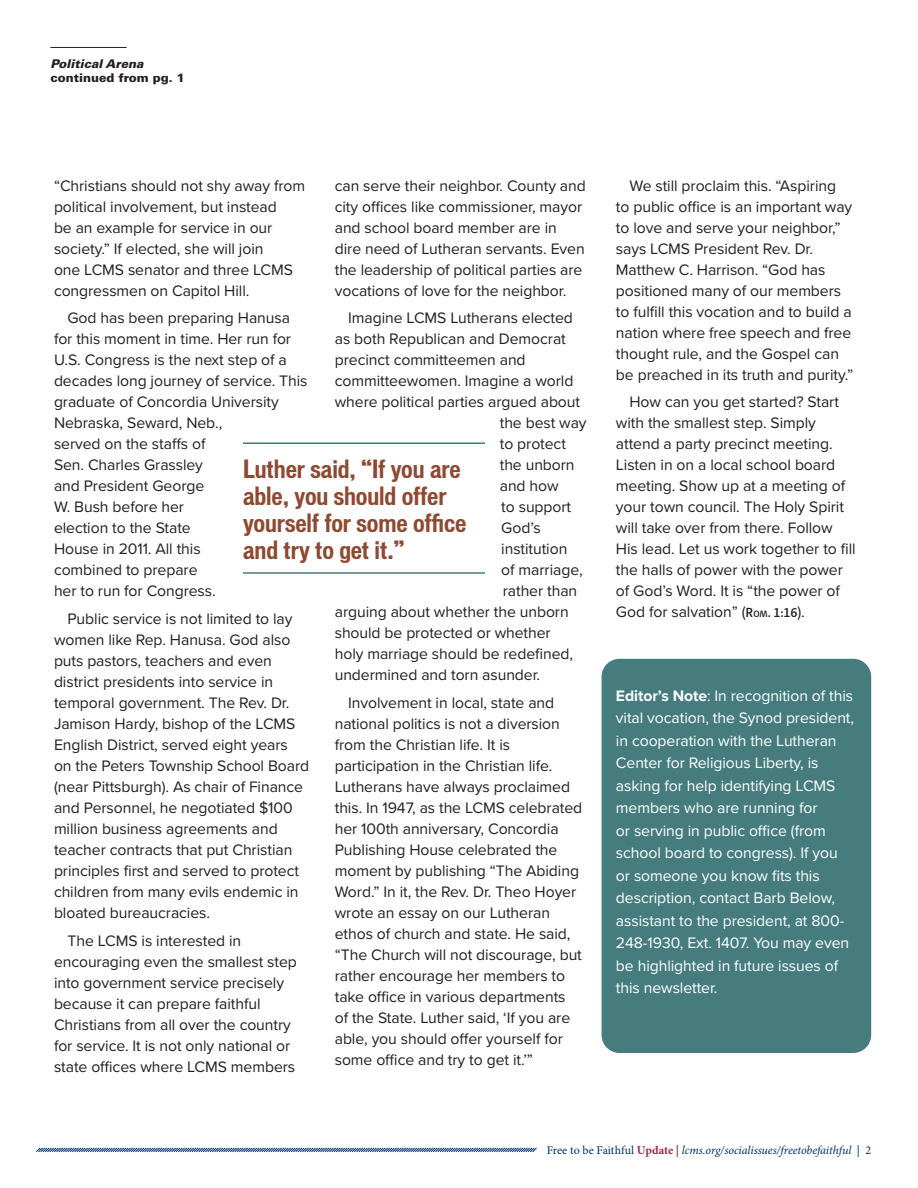
<style>
.page{position:relative;width:918px;height:1188px;background:#fff}
.page>*{position:absolute;margin:0;border:0;box-sizing:border-box;transform-origin:0 0}
.text{font:700 condensed 24px/27px "Vonnes";letter-spacing:-.005em;color:#904831}
.text-2{font:15.75px/21px "Proxima Nova";letter-spacing:-.005em;color:#231f20}
.text-3{font:15.75px/22.5px "Proxima Nova";letter-spacing:-.005em;color:#fff}
.t1{font:italic 12px "Minion Pro";letter-spacing:-.005em;color:#00306d}
.author{font:900 12px/14.4px "Univers LT Std";color:#231f20}
.s1{font-style:italic}
.s2{font-family:"Haptic";font-weight:600;font-size:13.5px}
.s3{font-family:"Haptic";font-weight:600;font-size:9.45px}
.s4{font-weight:700}
.s5{font-style:normal}
.s6{font-weight:700;font-style:normal;color:#a22842}
</style>
<div class="page">
<svg style="left:36px;top:1147px;width:501px;height:5px;background:#839ab7"></svg>
<hr style="left:243px;top:442px;width:242px;height:2px;background:#467c7e">
<hr style="left:243px;top:572px;width:242px;height:2px;background:#467c7e">
<div style="left:602px;top:659px;width:269px;height:394px;background:#467c7e;border-radius:18px"></div>
<hr style="left:50px;top:47px;width:77px;height:1px;background:#231f20">
<p class="author" style="left:50px;top:56px;width:136px"><span class="s1">Political Arena </span>continued from pg. 1</p>
<p class="text-2" style="left:54px;top:174px;width:253px">“Christians should not shy away from political involvement, but instead<br>be an example for service in our society.” If elected, she will join<br>one LCMS senator and three LCMS congressmen on Capitol Hill.</p>
<p class="text-2" style="left:54px;top:307px;width:255px;text-indent:14px">God has been preparing Hanusa for this moment in time. Her run for<br>U.S. Congress is the next step of a decades long journey of service. This graduate of Concordia University<br>Nebraska, Seward, Neb.,<br>served on the staffs of<br>Sen. Charles Grassley<br>and President George<br>W. Bush before her<br>election to the State<br>House in 2011. All this<br>combined to prepare<br>her to run for Congress.</p>
<p class="text-2" style="left:54px;top:608px;width:257px;text-indent:14px">Public service is not limited to lay women like Rep. Hanusa. God also puts pastors, teachers and even district presidents into service in temporal government. The Rev. Dr.<br>Jamison Hardy, bishop of the LCMS English District, served eight years on the Peters Township School Board (near Pittsburgh). As chair of Finance and Personnel, he negotiated $100 million business agreements and teacher contracts that put Christian principles first and served to protect children from many evils endemic in bloated bureaucracies.</p>
<p class="text-2" style="left:54px;top:929px;width:244px;text-indent:14px">The LCMS is interested in encouraging even the smallest step into government service precisely because it can prepare faithful Christians from all over the country for service. It is not only national or state offices where LCMS members</p>
<p class="text-2" style="left:335px;top:174px;width:253px">can serve their neighbor. County and city offices like commissioner, mayor and school board member are in dire need of Lutheran servants. Even the leadership of political parties are vocations of love for the neighbor.</p>
<p class="text-2" style="left:348px;top:307px;width:226px">Imagine LCMS Lutherans elected</p>
<p class="text-2" style="left:335px;top:328px;width:233px">as both Republican and Democrat</p>
<p class="text-2" style="left:335px;top:349px;width:192px">precinct committeemen and</p>
<p class="text-2" style="left:335px;top:370px;width:240px">committeewomen. Imagine a world</p>
<p class="text-2" style="left:335px;top:391px;width:247px">where political parties argued about</p>
<p class="text-2" style="left:500px;top:412px;width:88px">the best way</p>
<p class="text-2" style="left:500px;top:433px;width:68px">to protect</p>
<p class="text-2" style="left:500px;top:454px;width:76px">the unborn</p>
<p class="text-2" style="left:500px;top:475px;width:60px">and how</p>
<p class="text-2" style="left:501px;top:496px;width:71px">to support</p>
<p class="text-2" style="left:501px;top:517px;width:41px">God’s</p>
<p class="text-2" style="left:501px;top:538px;width:68px">institution</p>
<p class="text-2" style="left:501px;top:559px;width:83px">of marriage,</p>
<p class="text-2" style="left:503px;top:580px;width:76px">rather than</p>
<p class="text-2" style="left:335px;top:601px;width:235px">arguing about whether the unborn</p>
<p class="text-2" style="left:335px;top:622px;width:218px">should be protected or whether</p>
<p class="text-2" style="left:335px;top:643px;width:240px">holy marriage should be redefined,</p>
<p class="text-2" style="left:335px;top:664px;width:207px">undermined and torn asunder.</p>
<p class="text-2" style="left:335px;top:692px;width:249px;text-indent:14px">Involvement in local, state and national politics is not a diversion from the Christian life. It is participation in the Christian life.<br>Lutherans have always proclaimed this. In 1947, as the LCMS celebrated her 100th anniversary, Concordia Publishing House celebrated the moment by publishing “The Abiding Word.” In it, the Rev. Dr. Theo Hoyer wrote an essay on our Lutheran ethos of church and state. He said, “The Church will not discourage, but rather encourage her members to take office in various departments of the State. Luther said, ‘If you are able, you should offer yourself for some office and try to get it.’”</p>
<p class="text" style="left:243px;top:455px;width:225px">Luther said, “If you are able, you should offer yourself for some office and try to get it.”</p>
<p class="text-2" style="left:616px;top:174px;width:239px;text-indent:14px">We still proclaim this. “Aspiring to public office is an important way to love and serve your neighbor,” says LCMS President Rev. Dr.<br>Matthew C. Harrison. “God has positioned many of our members to fulfill this vocation and to build a nation where free speech and free thought rule, and the Gospel can be preached in its truth and purity.”</p>
<p class="text-2" style="left:616px;top:391px;width:241px;text-indent:14px">How can you get started? Start with the smallest step. Simply attend a party precinct meeting.<br>Listen in on a local school board meeting. Show up at a meeting of your town council. The Holy Spirit will take over from there. Follow<br>His lead. Let us work together to fill the halls of power with the power of God’s Word. It is “the power of<br>God for salvation” (<span class="s2">R</span><span class="s3">om</span><span class="s2">. 1:16</span>).</p>
<p class="text-3" style="left:616px;top:683px;width:240px"><span class="s4">Editor’s Note</span>: In recognition of this vital vocation, the Synod president, in cooperation with the Lutheran<br>Center for Religious Liberty, is asking for help identifying LCMS members who are running for<br>or serving in public office (from school board to congress). If you or someone you know fits this description, contact Barb Below, assistant to the president, at 800-<br>248-1930, Ext. 1407. You may even be highlighted in future issues of this newsletter.</p>
<p class="t1" style="left:547px;top:1141px;width:326px"><span class="s5">Free to be Faithful</span> <span class="s6">Update |</span> lcms.org/socialissues/freetobefaithful <span class="s5">| 2</span></p>
</div>
